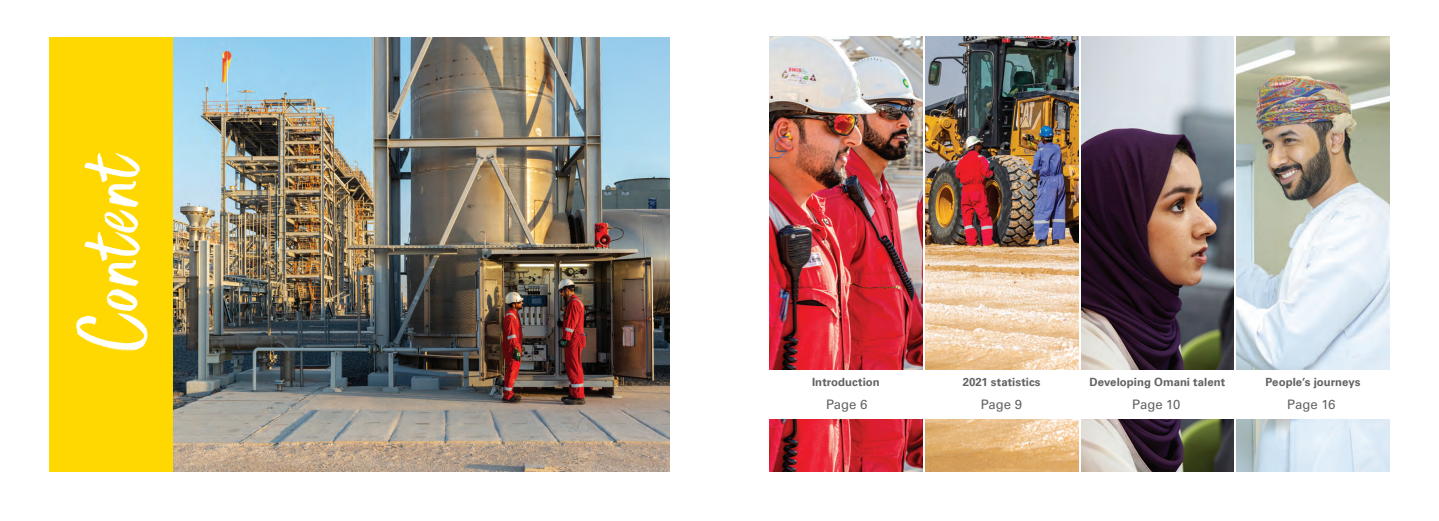
<style>
.page{position:relative;width:1439px;height:521px;background:#fff}
.page>*{position:absolute;margin:0;border:0;box-sizing:border-box;transform-origin:0 0}
.t1{font:95.73px "Better Timesforbp";color:#fff}
.t2{font:13.12px "Universfor BP";letter-spacing:-.005em;color:#636366}
.t3{font:700 11.38px "Universfor BP";letter-spacing:.005em;color:#636366}
</style>
<div class="page">
<div style="left:50px;top:37px;width:124px;height:434px;background:#ffd801"></div>
<img style="left:174px;top:37px;width:496px;height:434px">
<img style="left:769px;top:36px;width:153px;height:334px">
<img style="left:925px;top:36px;width:153px;height:334px">
<img style="left:1081px;top:36px;width:152px;height:334px">
<img style="left:1236px;top:36px;width:153px;height:334px">
<img style="left:769px;top:419px;width:153px;height:52px">
<img style="left:925px;top:419px;width:153px;height:52px">
<img style="left:1081px;top:419px;width:152px;height:52px">
<img style="left:1236px;top:419px;width:153px;height:52px">
<h1 class="t1" style="left:61px;top:354px;width:210px;rotate:-90deg">Content</h1>
<p class="t3" style="left:812px;top:376px;width:69px">Introduction</p>
<p class="t2" style="left:826px;top:396px;width:43px">Page 6</p>
<p class="t3" style="left:962px;top:376px;width:79px">2021 statistics</p>
<p class="t2" style="left:980px;top:396px;width:43px">Page 9</p>
<p class="t3" style="left:1089px;top:376px;width:137px">Developing Omani talent</p>
<p class="t2" style="left:1132px;top:396px;width:50px">Page 10</p>
<p class="t3" style="left:1265px;top:376px;width:96px">People’s journeys</p>
<p class="t2" style="left:1287px;top:396px;width:50px">Page 16</p>
</div>
